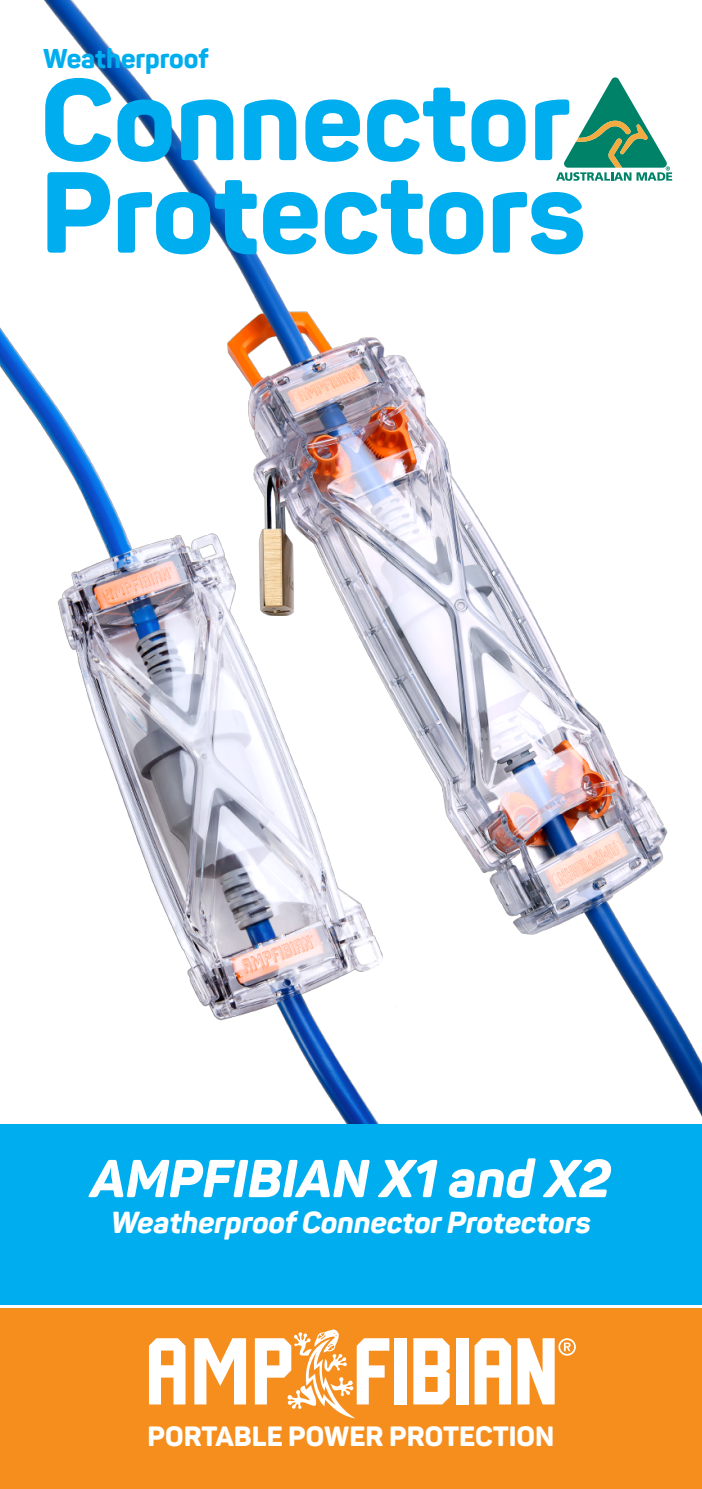
<style>
.page{position:relative;width:702px;height:1489px;background:#fff}
.page>*{position:absolute;margin:0;border:0;box-sizing:border-box;transform-origin:0 0}
.t1{font:800 113.5px/92.5px "Panton";color:#00aeef}
.t2{font:italic 800 52.5px "Panton";color:#fff}
.t3{font:italic 800 30px "Panton";color:#fff}
.t4{font:800 27.5px "Panton";color:#fff}
.t5{font:800 26.75px "Panton";color:#00aeef}
</style>
<div class="page">
<img style="left:0;top:0;width:702px;height:1124px">
<div style="left:0;top:1308px;width:702px;height:181px;background:#f68e1e"></div>
<svg style="left:149px;top:1338px;width:36px;height:66px"></svg>
<svg style="left:194px;top:1338px;width:52px;height:66px"></svg>
<div style="left:395px;top:1338px;width:12px;height:66px;background:#fff"></div>
<svg style="left:413px;top:1338px;width:36px;height:66px"></svg>
<div style="left:456px;top:1338px;width:12px;height:66px;background:#fff"></div>
<svg style="left:474px;top:1338px;width:37px;height:66px"></svg>
<svg style="left:255px;top:1329px;width:134px;height:89px"></svg>
<svg style="left:517px;top:1338px;width:59px;height:66px"></svg>
<div style="left:0;top:1124px;width:702px;height:181px;background:#00aeef"></div>
<svg style="left:552px;top:73px;width:126px;height:112px"></svg>
<p class="t5" style="left:43px;top:41px;width:167px">Weatherproof</p>
<h1 class="t1" style="left:40px;top:72px;width:546px">Connector<br>Protectors</h1>
<h2 class="t2" style="left:91px;top:1145px;width:521px">AMPFIBIAN X1 and X2</h2>
<p class="t3" style="left:111px;top:1203px;width:481px">Weatherproof Connector Protectors</p>
<p class="t4" style="left:147px;top:1418px;width:408px">PORTABLE POWER PROTECTION</p>
</div>
